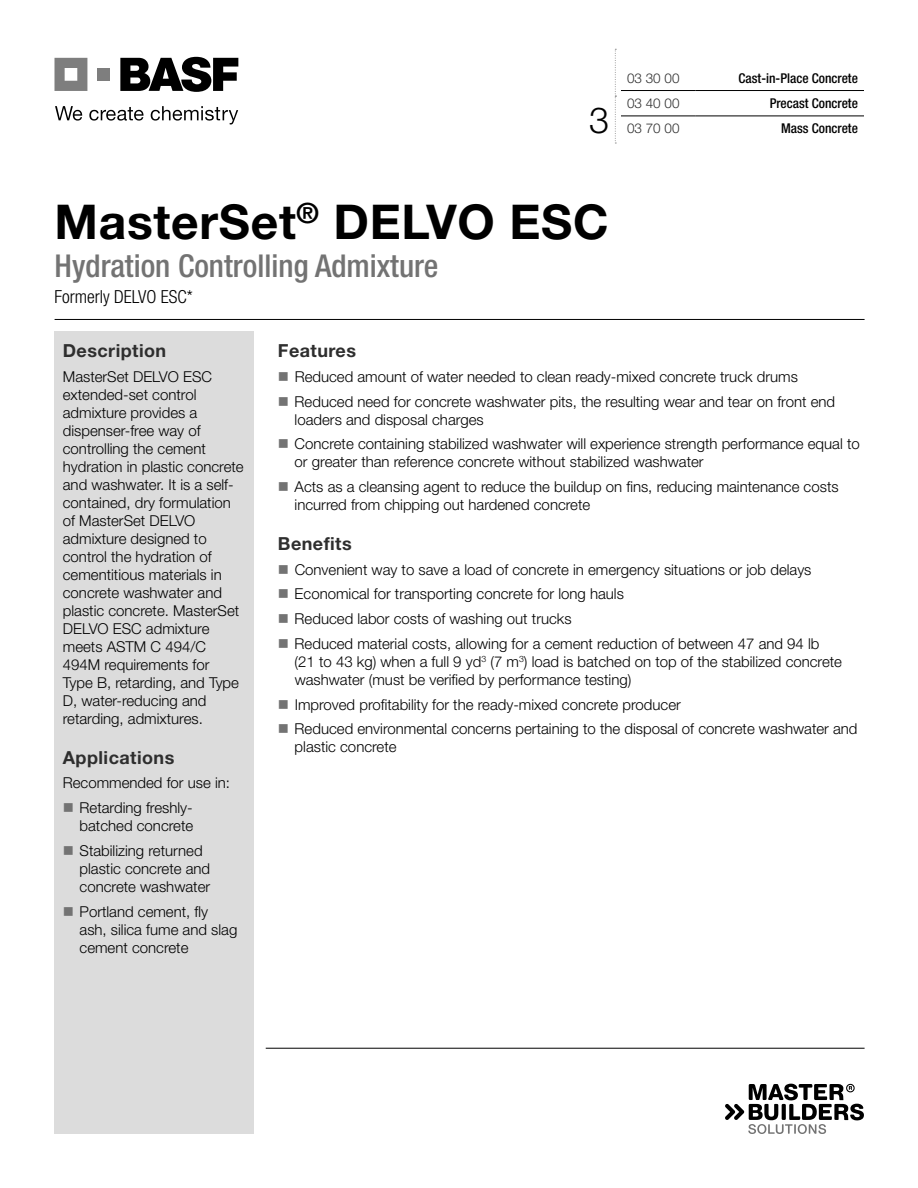
<style>
.page{position:relative;width:918px;height:1188px;background:#fff}
.page>*{position:absolute;margin:0;border:0;box-sizing:border-box;transform-origin:0 0}
.t1{font:700 48px "Helvetica Neue LT Std";letter-spacing:.015em;color:#000}
.t2{font:300 36px "Helvetica Neue LT Std";color:#000}
.t3{font:500 condensed 31.5px "Helvetica Neue LT Std";color:#737373}
.t4{font:700 18px "Helvetica Neue LT Std";letter-spacing:.025em;color:#2e2e2e}
.t5{font:300 condensed 18px "Helvetica Neue LT Std";color:#000}
.t6{font:300 15px/18px "Helvetica Neue LT Std";color:#000}
.t7{font:500 condensed 13.5px "Helvetica Neue LT Std";color:#000}
.t8{font:300 13.5px "Helvetica Neue LT Std";color:#2e2e2e}
</style>
<div class="page">
<svg style="left:120px;top:57px;width:118px;height:35px"></svg>
<svg style="left:55px;top:58px;width:32px;height:33px"></svg>
<div style="left:98px;top:68px;width:12px;height:13px;background:#7e7e7e"></div>
<svg style="left:55px;top:106px;width:27px;height:15px"></svg>
<svg style="left:89px;top:107px;width:55px;height:14px"></svg>
<svg style="left:151px;top:106px;width:87px;height:19px"></svg>
<hr style="left:55px;top:319px;width:810px;height:1px;background:#000">
<div style="left:54px;top:331px;width:200px;height:803px;background:#dcdcdc"></div>
<svg style="left:725px;top:1084px;width:139px;height:50px"></svg>
<hr style="left:266px;top:1048px;width:599px;height:1px;background:#000">
<svg style="left:615px;top:49px;width:1px;height:95px"></svg>
<hr style="left:621px;top:116px;width:74px;height:1px;background:#000">
<hr style="left:695px;top:116px;width:169px;height:1px;background:#000">
<hr style="left:621px;top:90px;width:74px;height:1px;background:#000">
<hr style="left:695px;top:90px;width:169px;height:1px;background:#000">
<h2 class="t2" style="left:589px;top:98px;width:22px">3</h2>
<p class="t8" style="left:627px;top:70px;width:54px">03 30 00</p>
<p class="t7" style="left:739px;top:70px;width:121px">Cast-in-Place Concrete</p>
<p class="t8" style="left:627px;top:95px;width:54px">03 40 00</p>
<p class="t7" style="left:770px;top:95px;width:90px">Precast Concrete</p>
<p class="t8" style="left:627px;top:120px;width:54px">03 70 00</p>
<p class="t7" style="left:781px;top:121px;width:78px">Mass Concrete</p>
<h1 class="t1" style="left:55px;top:192px;width:556px">MasterSet<sup>®</sup> DELVO ESC</h1>
<h3 class="t3" style="left:55px;top:247px;width:385px">Hydration Controlling Admixture</h3>
<p class="t5" style="left:55px;top:286px;width:140px">Formerly DELVO ESC*</p>
<p class="t4" style="left:63px;top:339px;width:105px">Description</p>
<p class="t6" style="left:63px;top:367px;width:182px">MasterSet DELVO ESC extended-set control admixture provides a dispenser-free way of controlling the cement hydration in plastic concrete and washwater. It is a self&shy;contained, dry formulation of MasterSet DELVO admixture designed to control the hydration of cementitious materials in concrete washwater and plastic concrete. MasterSet<br>DELVO ESC admixture meets ASTM C 494/C<br>494M requirements for<br>Type B, retarding, and Type<br>D, water-reducing and retarding, admixtures.</p>
<p class="t4" style="left:63px;top:746px;width:113px">Applications</p>
<p class="t6" style="left:80px;top:770px;width:152px;line-height:24.8px;text-indent:-17px">Recommended for use in:<br>Retarding freshly-</p>
<p class="t6" style="left:80px;top:813px;width:125px;line-height:24.8px">batched concrete<br>Stabilizing returned</p>
<p class="t6" style="left:80px;top:859px;width:132px">plastic concrete and concrete washwater</p>
<p class="t6" style="left:80px;top:902px;width:159px">Portland cement, fly ash, silica fume and slag cement concrete</p>
<p class="t4" style="left:278px;top:339px;width:80px">Features</p>
<p class="t6" style="left:295px;top:364px;width:542px;line-height:24.8px">Reduced amount of water needed to clean ready-mixed concrete truck drums<br>Reduced need for concrete washwater pits, the resulting wear and tear on front end</p>
<p class="t6" style="left:295px;top:407px;width:567px;line-height:24.8px">loaders and disposal charges<br>Concrete containing stabilized washwater will experience strength performance equal to</p>
<p class="t6" style="left:295px;top:449px;width:546px;line-height:24.8px">or greater than reference concrete without stabilized washwater<br>Acts as a cleansing agent to reduce the buildup on fins, reducing maintenance costs</p>
<p class="t6" style="left:295px;top:495px;width:297px">incurred from chipping out hardened concrete</p>
<p class="t4" style="left:278px;top:532px;width:75px">Benefits</p>
<p class="t6" style="left:295px;top:557px;width:526px;line-height:24.8px">Convenient way to save a load of concrete in emergency situations or job delays Economical for transporting concrete for long hauls<br>Reduced labor costs of washing out trucks<br>Reduced material costs, allowing for a cement reduction of between 47 and 94 lb</p>
<p class="t6" style="left:295px;top:652px;width:549px">(21 to 43 kg) when a full 9 yd<sup>3</sup> (7 m<sup>3</sup>) load is batched on top of the stabilized concrete washwater (must be verified by performance testing)</p>
<p class="t6" style="left:295px;top:692px;width:564px;line-height:24.8px">Improved profitability for the ready-mixed concrete producer<br>Reduced environmental concerns pertaining to the disposal of concrete washwater and</p>
<p class="t6" style="left:295px;top:738px;width:103px">plastic concrete</p>
</div>
